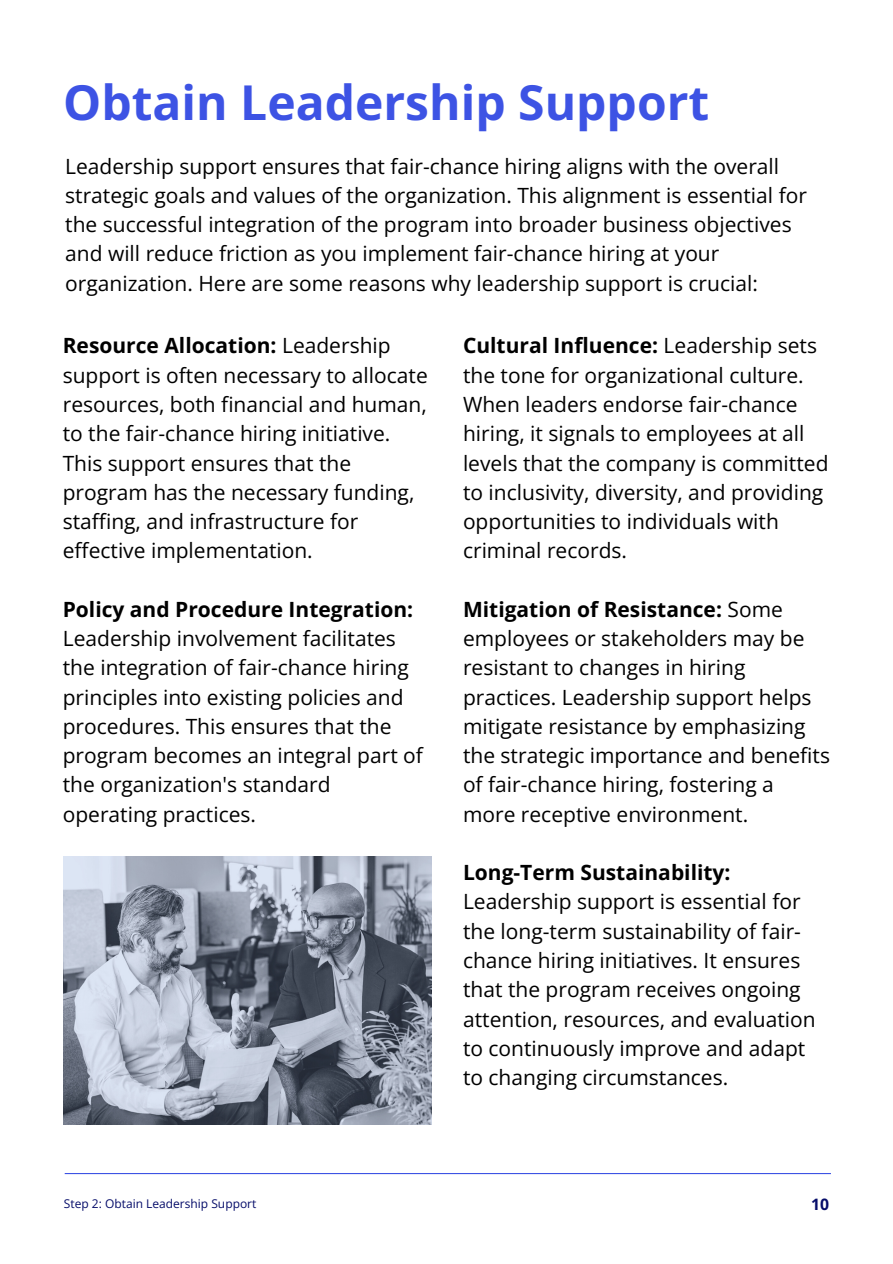
<style>
.page{position:relative;width:893px;height:1264px;background:#fff}
.page>*{position:absolute;margin:0;border:0;box-sizing:border-box;transform-origin:0 0}
.t1{font:700 48px "Open Sans";color:#3d53e4}
.t2{font:21px/29.2px "Open Sans";color:#000}
.t3{font:700 21px "Open Sans";color:#000}
.t4{font:700 15.75px "Open Sans";color:#050c69}
.t5{font:12px "Open Sans";color:#050c69}
.s1{font-weight:700}
</style>
<div class="page">
<hr style="left:65px;top:1172px;width:765px;height:2px;background:#3d53e4">
<img style="left:63px;top:856px;width:368px;height:268px">
<h1 class="t1" style="left:63px;top:69px;width:647px">Obtain Leadership Support</h1>
<p class="t2" style="left:65px;top:151px;width:743px">Leadership support ensures that fair-chance hiring aligns with the overall strategic goals and values of the organization. This alignment is essential for the successful integration of the program into broader business objectives and will reduce friction as you implement fair-chance hiring at your organization. Here are some reasons why leadership support is crucial:</p>
<p class="t2" style="left:63px;top:330px;width:366px"><span class="s1">Resource Allocation:</span> Leadership support is often necessary to allocate resources, both financial and human, to the fair-chance hiring initiative.<br>This support ensures that the program has the necessary funding, staffing, and infrastructure for effective implementation.</p>
<p class="t3" style="left:63px;top:594px;width:352px">Policy and Procedure Integration:</p>
<p class="t2" style="left:63px;top:623px;width:362px">Leadership involvement facilitates the integration of fair-chance hiring principles into existing policies and procedures. This ensures that the program becomes an integral part of the organization's standard operating practices.</p>
<p class="t2" style="left:463px;top:330px;width:367px"><span class="s1">Cultural Influence:</span> Leadership sets the tone for organizational culture.<br>When leaders endorse fair-chance hiring, it signals to employees at all levels that the company is committed to inclusivity, diversity, and providing opportunities to individuals with criminal records.</p>
<p class="t2" style="left:463px;top:594px;width:368px"><span class="s1">Mitigation of Resistance:</span> Some employees or stakeholders may be resistant to changes in hiring practices. Leadership support helps mitigate resistance by emphasizing the strategic importance and benefits of fair-chance hiring, fostering a more receptive environment.</p>
<p class="t3" style="left:463px;top:857px;width:269px">Long-Term Sustainability:</p>
<p class="t2" style="left:463px;top:886px;width:354px">Leadership support is essential for the long-term sustainability of fair&shy;chance hiring initiatives. It ensures that the program receives ongoing attention, resources, and evaluation to continuously improve and adapt to changing circumstances.</p>
<p class="t5" style="left:64px;top:1195px;width:194px">Step 2: Obtain Leadership Support</p>
<p class="t4" style="left:811px;top:1192px;width:19px">10</p>
</div>
